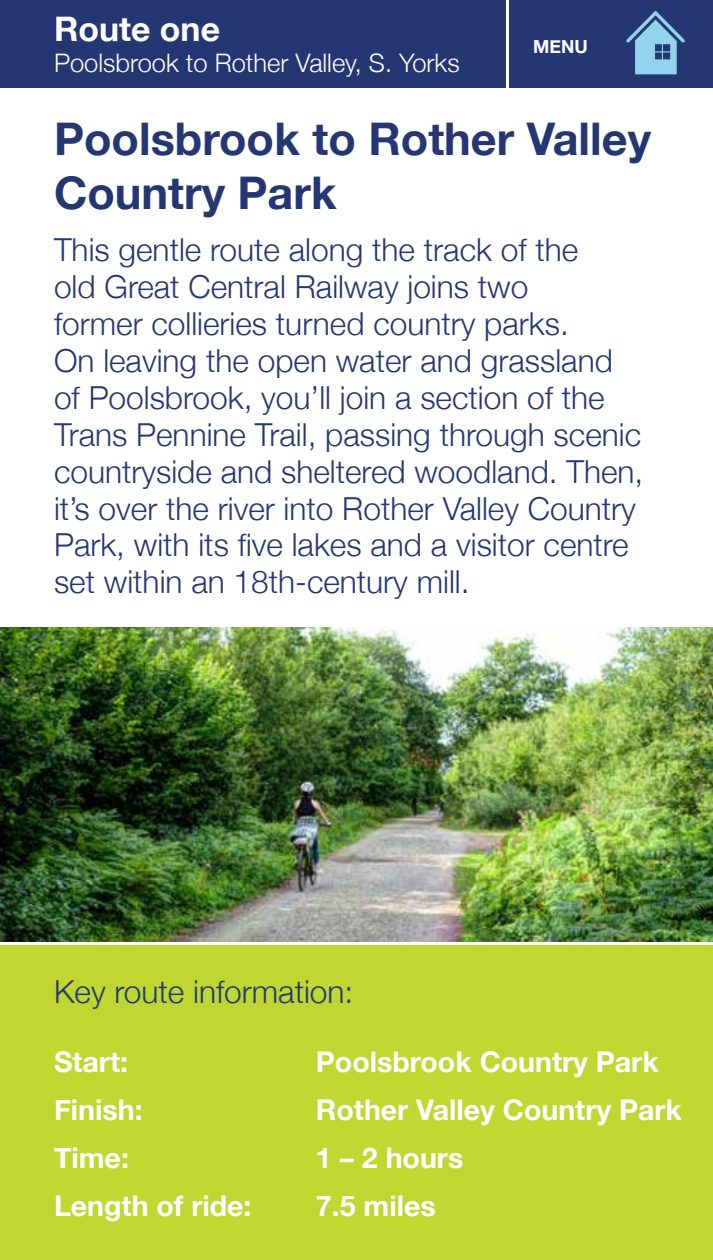
<style>
.page{position:relative;width:713px;height:1260px;background:#fff}
.page>*{position:absolute;margin:0;border:0;box-sizing:border-box;transform-origin:0 0}
.t1{font:700 45px/54px "Helvetica Neue";color:#253773}
.t2{font:700 33.75px "Helvetica Neue";color:#fff}
.t3{font:300 31.65px/36.9px "Helvetica Neue";color:#253773}
.t4{font:700 28.5px/47.8px "Helvetica Neue";color:#fff}
.t5{font:300 25.5px "Helvetica Neue";color:#fff}
.t6{font:700 18px "Helvetica Neue";color:#fff}
</style>
<div class="page">
<div style="left:509px;top:0;width:203px;height:88px;background:#253773"></div>
<svg style="left:626px;top:12px;width:58px;height:62px"></svg>
<div style="left:0;top:945px;width:712px;height:315px;background:#c0d631"></div>
<img style="left:0;top:627px;width:712px;height:314px">
<div style="left:0;top:0;width:505px;height:88px;background:#253773"></div>
<p class="t2" style="left:54px;top:2px;width:167px">Route one</p>
<p class="t5" style="left:54px;top:42px;width:407px">Poolsbrook to Rother Valley, S. Yorks</p>
<p class="t6" style="left:533px;top:32px;width:56px">MENU</p>
<h1 class="t1" style="left:54px;top:113px;width:598px">Poolsbrook to Rother Valley<br>Country Park</h1>
<p class="t3" style="left:54px;top:229px;width:590px">This gentle route along the track of the<br>old Great Central Railway joins two<br>former collieries turned country parks.<br>On leaving the open water and grassland of Poolsbrook, you’ll join a section of the Trans Pennine Trail, passing through scenic countryside and sheltered woodland. Then, it’s over the river into Rother Valley Country Park, with its five lakes and a visitor centre set within an 18th-century mill.</p>
<p class="t3" style="left:54px;top:971px;width:301px">Key route information:</p>
<p class="t4" style="left:54px;top:1039px;width:199px">Start:<br>Finish:<br>Time:<br>Length of ride:</p>
<p class="t4" style="left:316px;top:1039px;width:367px">Poolsbrook Country Park<br>Rother Valley Country Park<br>1 – 2 hours<br>7.5 miles</p>
</div>
